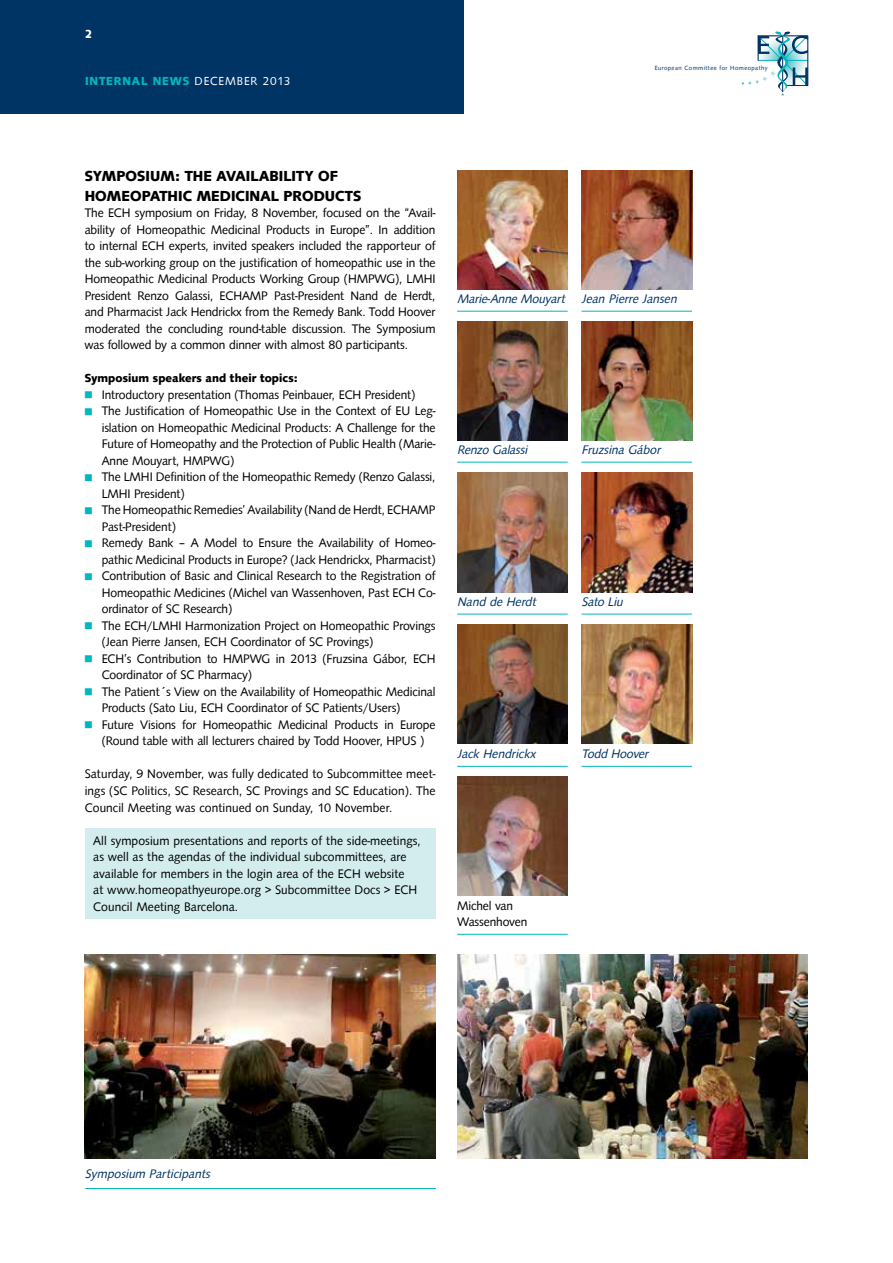
<style>
.page{position:relative;width:893px;height:1263px;background:#fff}
.page>*{position:absolute;margin:0;border:0;box-sizing:border-box;transform-origin:0 0}
.t1{font:700 15px/19.5px "Syntax D";letter-spacing:.01em;color:#000}
.t2{font:12.75px/16.5px "Syntax D";letter-spacing:-.005em;color:#000}
.t3{font:italic 12.75px "Syntax D";color:#003465}
.t4{font:700 12px "Syntax D";letter-spacing:.01em;color:#000}
.t5{font:700 12px "Syntax D";letter-spacing:.075em;color:#00b6bf}
.t6{font:700 12px "Syntax D";color:#fff}
.t7{font:6.3px "Syntax D";letter-spacing:.075em;color:#003465}
.s1{font-weight:400;color:#fff}
.s2{color:#00b6bf}
</style>
<div class="page">
<div style="left:0;top:0;width:463px;height:114px;background:#003465"></div>
<hr style="left:808px;top:36px;width:1px;height:49px;background:#003465">
<svg style="left:741px;top:31px;width:67px;height:65px"></svg>
<div style="left:85px;top:828px;width:350px;height:90px;background:#d3edee"></div>
<img style="left:457px;top:170px;width:111px;height:119px">
<img style="left:457px;top:625px;width:111px;height:119px">
<img style="left:457px;top:473px;width:111px;height:119px">
<img style="left:457px;top:321px;width:111px;height:119px">
<img style="left:457px;top:777px;width:111px;height:119px">
<img style="left:582px;top:625px;width:110px;height:119px">
<img style="left:582px;top:321px;width:110px;height:119px">
<img style="left:582px;top:170px;width:110px;height:119px">
<img style="left:582px;top:473px;width:110px;height:119px">
<hr style="left:457px;top:311px;width:111px;height:1px;background:#00b6bf">
<hr style="left:581px;top:311px;width:111px;height:1px;background:#00b6bf">
<hr style="left:457px;top:462px;width:111px;height:1px;background:#00b6bf">
<hr style="left:581px;top:462px;width:111px;height:1px;background:#00b6bf">
<hr style="left:457px;top:614px;width:111px;height:1px;background:#00b6bf">
<hr style="left:581px;top:614px;width:111px;height:1px;background:#00b6bf">
<hr style="left:457px;top:766px;width:111px;height:1px;background:#00b6bf">
<hr style="left:581px;top:766px;width:111px;height:1px;background:#00b6bf">
<hr style="left:457px;top:934px;width:111px;height:1px;background:#00b6bf">
<img style="left:457px;top:955px;width:350px;height:204px">
<img style="left:85px;top:955px;width:350px;height:204px">
<hr style="left:85px;top:1188px;width:351px;height:1px;background:#00b6bf">
<p class="t6" style="left:85px;top:27px;width:9px">2</p>
<p class="t5" style="left:85px;top:74px;width:207px">INTERNAL NEWS <span class="s1">DECEMBER 2013</span></p>
<p class="t7" style="left:655px;top:64px;width:115px">European Committee for Homeopathy</p>
<p class="t1" style="left:85px;top:167px;width:278px">SYMPOSIUM: THE AVAILABILITY OF<br>HOMEOPATHIC MEDICINAL PRODUCTS</p>
<p class="t2" style="left:85px;top:205px;width:352px;text-align:justify">The ECH symposium on Friday, 8 November, focused on the “Avail&shy;ability of Homeopathic Medicinal Products in Europe”. In addition to internal ECH experts, invited speakers included the rapporteur of the sub-working group on the justification of homeopathic use in the Homeopathic Medicinal Products Working Group (HMPWG), LMHI President Renzo Galassi, ECHAMP Past-President Nand de Herdt, and Pharmacist Jack Hendrickx from the Remedy Bank. Todd Hoover moderated the concluding round-table discussion. The Symposium was followed by a common dinner with almost 80 participants.</p>
<p class="t4" style="left:85px;top:372px;width:215px">SYMPOSIUM SPEAKERS AND THEIR TOPICS:</p>
<p class="t2" style="left:85px;top:387px;width:332px"><span class="s2">■</span> Introductory presentation (Thomas Peinbauer, ECH President)</p>
<p class="t2" style="left:102px;top:403px;width:335px;text-align:justify;text-indent:-17px"><span class="s2">■</span> The J ustification of Homeopathic Use in the Context of EU Leg&shy;islation on Homeopathic Medicinal Products: A Challenge for the Future of Homeopathy and the Protection of Public Health (Marie-Anne Mouyart, HMPWG)</p>
<p class="t2" style="left:102px;top:469px;width:335px;text-indent:-17px"><span class="s2">■</span> The LMHI Definition of the Homeopathic Remedy (Renzo Galassi,<br>LMHI President)</p>
<p class="t2" style="left:102px;top:502px;width:335px;text-indent:-17px"><span class="s2">■</span> The Homeopathic Remedies’ Availability (Nand de Herdt, ECHAMP<br>Past-President)</p>
<p class="t2" style="left:85px;top:535px;width:352px;text-align:right"><span class="s2">■</span> Remedy Bank – A Model to Ensure the Availability of Homeo&shy;pathic Medicinal Products in Europe? (Jack Hendrickx, Pharmacist)</p>
<p class="t2" style="left:102px;top:568px;width:335px;text-align:justify;text-indent:-17px"><span class="s2">■</span> Contribution of Basic and Clinical Research to the Registration of Homeopathic Medicines (Michel van Wassenhoven, Past ECH Co&shy;ordinator of SC Research)</p>
<p class="t2" style="left:102px;top:618px;width:335px;text-indent:-17px"><span class="s2">■</span> The ECH/LMHI Harmonization Project on Homeopathic Provings (Jean Pierre Jansen, ECH Coordinator of SC Provings)</p>
<p class="t2" style="left:102px;top:651px;width:335px;text-indent:-17px"><span class="s2">■</span> ECH’s Contribution to HMPWG in 2013 (Fruzsina Gábor, ECH<br>Coordinator of SC Pharmacy)</p>
<p class="t2" style="left:102px;top:684px;width:335px;text-indent:-17px"><span class="s2">■</span> The Patient´s View on the Availability of Homeopathic Medicinal<br>Products (Sato Liu, ECH Coordinator of SC Patients/Users)</p>
<p class="t2" style="left:85px;top:717px;width:352px;text-align:center"><span class="s2">■</span> Future Visions for Homeopathic Medicinal Products in Europe (Round table with all lecturers chaired by Todd Hoover, HPUS )</p>
<p class="t2" style="left:85px;top:766px;width:352px;text-align:justify">Saturday, 9 November, was fully dedicated to Subcommittee meet&shy;ings (SC Politics, SC Research, SC Provings and SC Education). The Council Meeting was continued on Sunday, 10 November.</p>
<p class="t2" style="left:93px;top:832px;width:329px">All symposium presentations and reports of the side-meetings, as well as the agendas of the individual subcommittees, are available for members in the login area of the ECH website<br>at www.homeopathyeurope.org &gt; Subcommittee Docs &gt; ECH Council Meeting Barcelona.</p>
<p class="t3" style="left:457px;top:292px;width:224px">Marie-Anne Mouyart Jean Pierre Jansen</p>
<p class="t3" style="left:457px;top:443px;width:75px">Renzo Galassi</p>
<p class="t3" style="left:581px;top:443px;width:83px">Fruzsina Gábor</p>
<p class="t3" style="left:457px;top:594px;width:83px">Nand de Herdt</p>
<p class="t3" style="left:581px;top:594px;width:46px">Sato Liu</p>
<p class="t3" style="left:457px;top:747px;width:83px">Jack Hendrickx</p>
<p class="t3" style="left:581px;top:747px;width:71px">Todd Hoover</p>
<p class="t2" style="left:457px;top:897px;width:72px">Michel van<br>Wassenhoven</p>
<p class="t3" style="left:85px;top:1166px;width:130px">Symposium Participants</p>
</div>
